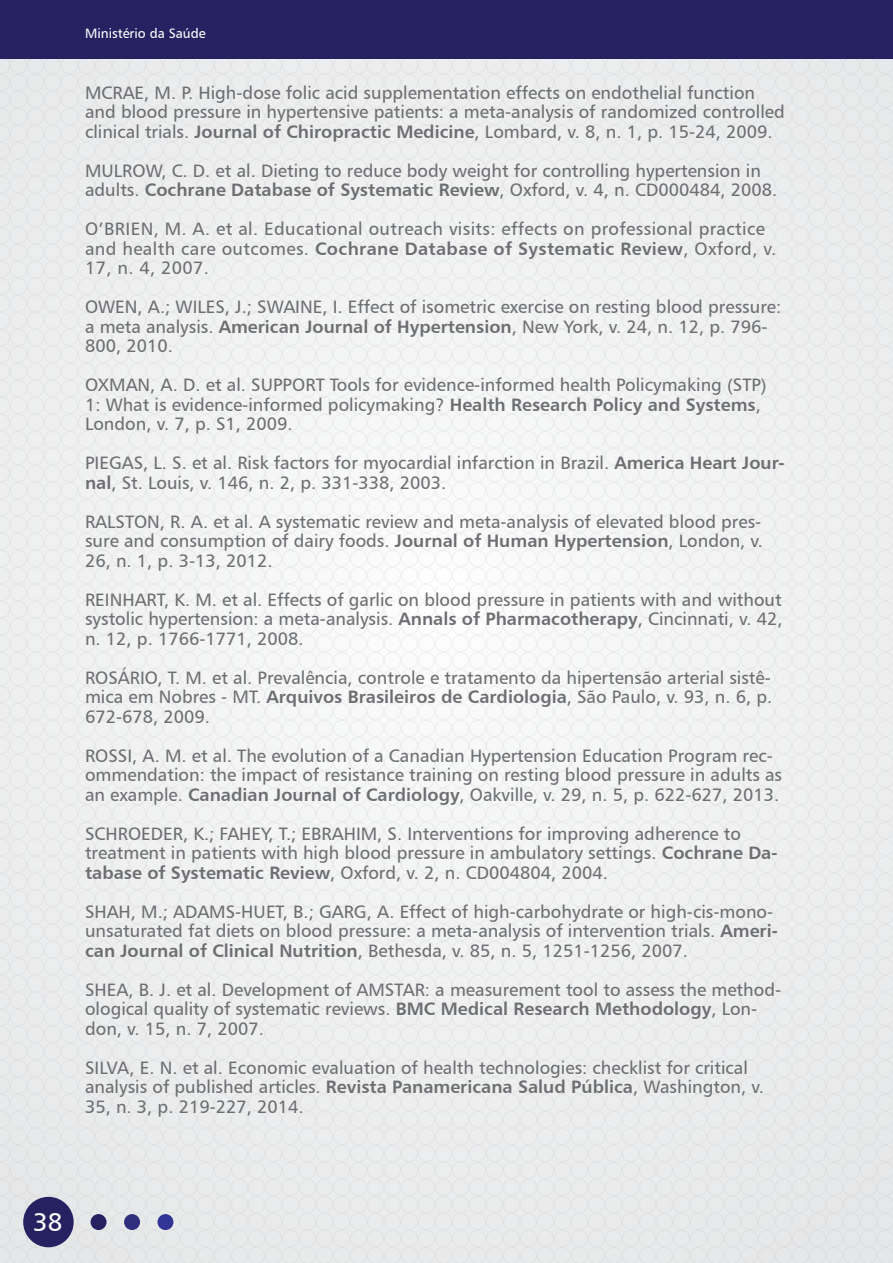
<style>
.page{position:relative;width:893px;height:1263px;background:#eeefef}
.page>*{position:absolute;margin:0;border:0;box-sizing:border-box;transform-origin:0 0}
.t1{font:25.5px "Humanist 777 BT Roman B";color:#fff}
.t2{font:18px/19.5px "Humanist 777 BT Roman B";color:#6d6e71}
.t3{font:18px "Humanist 777 BT Roman B";letter-spacing:.02em;color:#6d6e71}
.t4{font:18px "Humanist 777 BT Bold B";letter-spacing:.02em;color:#6d6e71}
.t5{font:13.5px "Humanist 777 BT Roman B";color:#fff}
.s1{font-family:"Humanist 777 BT Bold B"}
.s2{font-family:"Humanist 777 BT Roman B"}
</style>
<div class="page">
<div style="left:0;top:0;width:893px;height:59px;background:#262262"></div>
<div style="left:23px;top:1197px;width:51px;height:50px;background:#262262;border-radius:50%"></div>
<div style="left:91px;top:1214px;width:16px;height:16px;background:#262262;border-radius:50%"></div>
<div style="left:124px;top:1214px;width:16px;height:16px;background:#2f2f7d;border-radius:50%"></div>
<div style="left:157px;top:1214px;width:16px;height:16px;background:#313594;border-radius:50%"></div>
<p class="t5" style="left:85px;top:25px;width:122px">Ministério da Saúde</p>
<p class="t2" style="left:85px;top:82px;width:701px">MCRAE, M. P. High-dose folic acid supplementation effects on endothelial function and blood pressure in hypertensive patients: a meta-analysis of randomized controlled clinical trials. <span class="s1">Journal of Chiropractic Medicine</span>, Lombard, v. 8, n. 1, p. 15-24, 2009.</p>
<p class="t2" style="left:85px;top:160px;width:694px">MULROW, C. D. et al. Dieting to reduce body weight for controlling hypertension in adults. <span class="s1">Cochrane Database of Systematic Review</span>, Oxford, v. 4, n. CD000484, 2008.</p>
<p class="t3" style="left:85px;top:218px;width:681px">O’BRIEN, M. A. et al. Educational outreach visits: effects on professional practice</p>
<p class="t4" style="left:85px;top:237px;width:693px"><span class="s2">and health care outcomes.</span> Cochrane Database of Systematic Review<span class="s2">, Oxford, v.</span></p>
<p class="t2" style="left:85px;top:248px;width:698px;line-height:39px">17, n. 4, 2007.<br>OWEN, A.; WILES, J.; SWAINE, I. Effect of isometric exercise on resting blood pressure:</p>
<p class="t2" style="left:85px;top:316px;width:684px">a meta analysis. <span class="s1">American Journal of Hypertension</span>, New York, v. 24, n. 12, p. 796-<br>800, 2010.</p>
<p class="t2" style="left:85px;top:375px;width:683px">OXMAN, A. D. et al. SUPPORT Tools for evidence-informed health Policymaking (STP)<br>1: What is evidence-informed policymaking? <span class="s1">Health Research Policy and Systems</span>,<br>London, v. 7, p. S1, 2009.</p>
<p class="t2" style="left:85px;top:453px;width:701px">PIEGAS, L. S. et al. Risk factors for myocardial infarction in Brazil. <span class="s1">America Heart Jour&shy;nal</span>, St. Louis, v. 146, n. 2, p. 331-338, 2003.</p>
<p class="t2" style="left:85px;top:511px;width:679px;text-align:justify">RALSTON, R. A. et al. A systematic review and meta-analysis of elevated blood pres&shy;sure and consumption of dairy foods. <span class="s1">Journal of Human Hypertension</span>, London, v.<br>26, n. 1, p. 3-13, 2012.</p>
<p class="t2" style="left:85px;top:589px;width:699px;text-align:justify">REINHART, K. M. et al. Effects of garlic on blood pressure in patients with and without systolic hypertension: a meta-analysis. <span class="s1">Annals of Pharmacotherapy</span>, Cincinnati, v. 42, n. 12, p. 1766-1771, 2008.</p>
<p class="t2" style="left:85px;top:667px;width:689px;text-align:justify">ROSÁRIO, T. M. et al. Prevalência, controle e tratamento da hipertensão arterial sistê&shy;mica em Nobres - MT. <span class="s1">Arquivos Brasileiros de Cardiologia</span>, São Paulo, v. 93, n. 6, p.<br>672-678, 2009.</p>
<p class="t2" style="left:85px;top:745px;width:699px">ROSSI, A. M. et al. The evolution of a Canadian Hypertension Education Program rec&shy;ommendation: the impact of resistance training on resting blood pressure in adults as an example. <span class="s1">Canadian Journal of Cardiology</span>, Oakville, v. 29, n. 5, p. 622-627, 2013.</p>
<p class="t2" style="left:85px;top:823px;width:694px">SCHROEDER, K.; FAHEY, T.; EBRAHIM, S. Interventions for improving adherence to treatment in patients with high blood pressure in ambulatory settings. <span class="s1">Cochrane Da&shy;tabase of Systematic Review</span>, Oxford, v. 2, n. CD004804, 2004.</p>
<p class="t2" style="left:85px;top:901px;width:694px">SHAH, M.; ADAMS-HUET, B.; GARG, A. Effect of high-carbohydrate or high-cis-mono&shy;unsaturated fat diets on blood pressure: a meta-analysis of intervention trials. <span class="s1">Ameri&shy;can Journal of Clinical Nutrition</span>, Bethesda, v. 85, n. 5, 1251-1256, 2007.</p>
<p class="t2" style="left:85px;top:979px;width:698px">SHEA, B. J. et al. Development of AMSTAR: a measurement tool to assess the method&shy;ological quality of systematic reviews. <span class="s1">BMC Medical Research Methodology</span>, Lon&shy;don, v. 15, n. 7, 2007.</p>
<p class="t2" style="left:85px;top:1057px;width:680px">SILVA, E. N. et al. Economic evaluation of health technologies: checklist for critical analysis of published articles. <span class="s1">Revista Panamericana Salud Pública</span>, Washington, v.<br>35, n. 3, p. 219-227, 2014.</p>
<h1 class="t1" style="left:33px;top:1206px;width:31px">38</h1>
</div>
